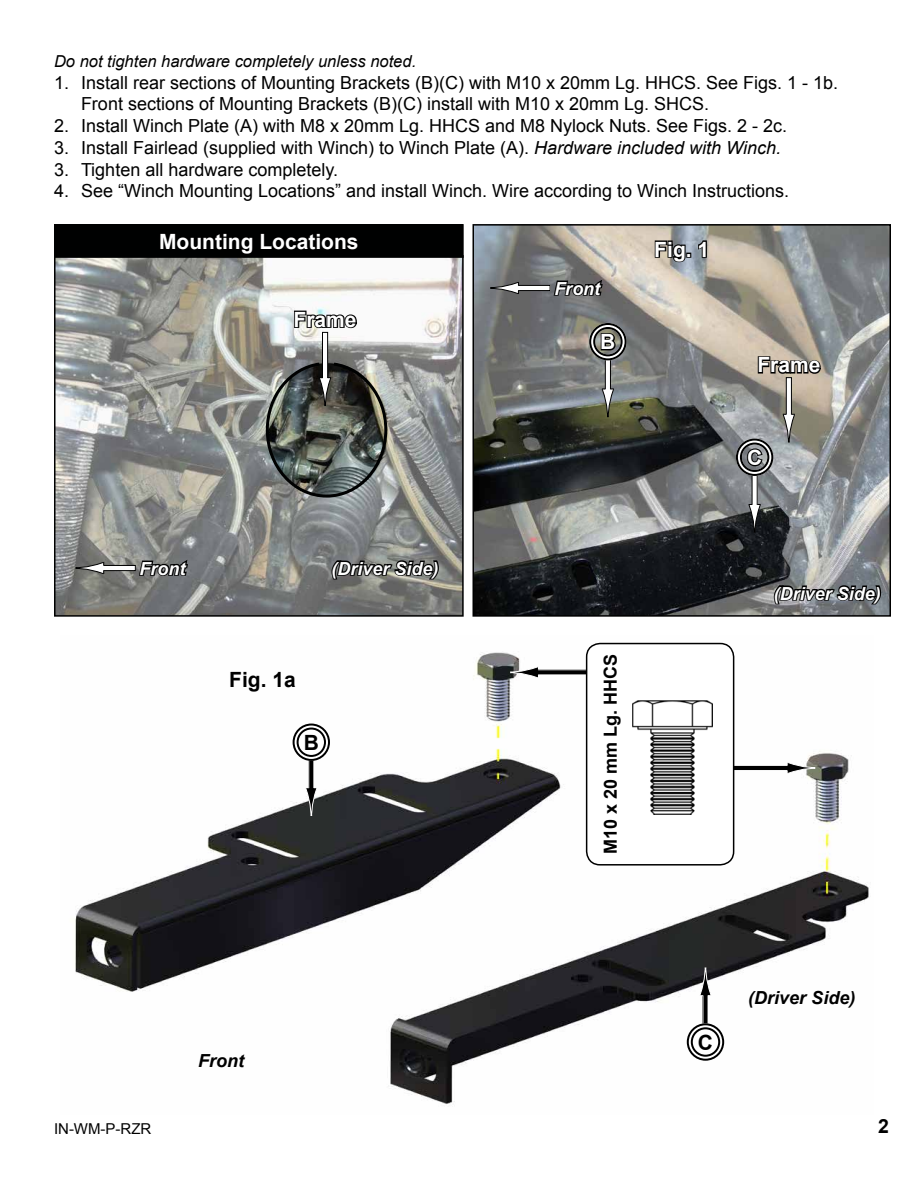
<style>
.page{position:relative;width:918px;height:1188px;background:#fff}
.page>*{position:absolute;margin:0;border:0;box-sizing:border-box;transform-origin:0 0}
.t1{font:700 21px "Arial";color:#fff}
.t2{font:700 21px "Arial";color:#000}
.t3{font:700 19.5px "Arial";color:#000}
.t4{font:18px/21.6px "Arial";color:#000}
.t5{font:italic 700 18px "Arial";color:#fff}
.t6{font:italic 700 18px "Arial";color:#000}
.t7{font:700 18px "Arial";color:#000}
.t8{font:italic 16.5px "Arial";color:#000}
.t9{font:15px "Arial";color:#000}
.s1{font-style:italic}
</style>
<div class="page">
<img style="left:475px;top:227px;width:413px;height:387px">
<div style="left:472px;top:224px;width:419px;height:393px;border:2px solid #000"></div>
<svg style="left:772px;top:584px;width:111px;height:22px;background:#484a4c"></svg>
<svg style="left:552px;top:277px;width:52px;height:21px"></svg>
<div style="left:518px;top:285px;width:32px;height:6px;background:#fff"></div>
<div style="left:518px;top:285px;width:32px;height:6px;border:1px solid #000"></div>
<svg style="left:490px;top:281px;width:29px;height:14px"></svg>
<svg style="left:654px;top:239px;width:37px;height:25px"></svg>
<svg style="left:697px;top:239px;width:11px;height:20px"></svg>
<div style="left:605px;top:358px;width:5px;height:31px;background:#fff"></div>
<div style="left:605px;top:357px;width:6px;height:33px;border:1px solid #000"></div>
<svg style="left:601px;top:388px;width:14px;height:29px"></svg>
<div style="left:752px;top:473px;width:5px;height:32px;background:#fff"></div>
<svg style="left:748px;top:504px;width:13px;height:29px"></svg>
<svg style="left:746px;top:447px;width:18px;height:21px"></svg>
<div style="left:736px;top:439px;width:37px;height:37px;border:6px solid #fff;border-radius:50%"></div>
<div style="left:736px;top:439px;width:37px;height:37px;border:2px solid #000;border-radius:50%"></div>
<div style="left:740px;top:443px;width:29px;height:29px;border:2px solid #000;border-radius:50%"></div>
<svg style="left:600px;top:332px;width:17px;height:20px"></svg>
<div style="left:589px;top:323px;width:38px;height:37px;border:6px solid #fff;border-radius:50%"></div>
<div style="left:589px;top:323px;width:38px;height:37px;border:2px solid #000;border-radius:50%"></div>
<div style="left:593px;top:327px;width:30px;height:29px;border:2px solid #000;border-radius:50%"></div>
<svg style="left:757px;top:353px;width:65px;height:23px"></svg>
<div style="left:786px;top:378px;width:5px;height:37px;background:#fff"></div>
<div style="left:786px;top:377px;width:6px;height:38px;border:1px solid #000"></div>
<svg style="left:782px;top:414px;width:13px;height:29px"></svg>
<img style="left:75px;top:642px;width:794px;height:462px">
<div style="left:703px;top:995px;width:5px;height:32px;background:#000"></div>
<svg style="left:699px;top:968px;width:13px;height:28px"></svg>
<svg style="left:696px;top:1032px;width:19px;height:20px"></svg>
<div style="left:687px;top:1023px;width:37px;height:38px;border:6px solid #fff;border-radius:50%"></div>
<div style="left:687px;top:1023px;width:37px;height:38px;border:2px solid #000;border-radius:50%"></div>
<div style="left:691px;top:1027px;width:29px;height:30px;border:2px solid #000;border-radius:50%"></div>
<div style="left:309px;top:757px;width:5px;height:31px;background:#000"></div>
<div style="left:308px;top:756px;width:6px;height:32px;border:1px solid #fff"></div>
<svg style="left:305px;top:787px;width:13px;height:29px"></svg>
<svg style="left:303px;top:732px;width:18px;height:20px"></svg>
<div style="left:293px;top:724px;width:37px;height:37px;border:6px solid #fff;border-radius:50%"></div>
<div style="left:293px;top:724px;width:37px;height:37px;border:2px solid #000;border-radius:50%"></div>
<div style="left:297px;top:728px;width:29px;height:29px;border:2px solid #000;border-radius:50%"></div>
<div style="left:695px;top:765px;width:92px;height:6px;background:#000"></div>
<div style="left:694px;top:765px;width:94px;height:6px;border:1px solid #fff"></div>
<svg style="left:786px;top:761px;width:30px;height:14px"></svg>
<div style="left:538px;top:670px;width:116px;height:5px;background:#000"></div>
<svg style="left:510px;top:666px;width:29px;height:13px"></svg>
<div style="left:587px;top:644px;width:147px;height:221px;background:#fff;border-radius:14px"></div>
<div style="left:586px;top:643px;width:148px;height:223px;border:2px solid #000;border-radius:14px"></div>
<img style="left:632px;top:700px;width:80px;height:115px">
<svg style="left:229px;top:670px;width:37px;height:24px"></svg>
<svg style="left:272px;top:668px;width:27px;height:22px"></svg>
<svg style="left:747px;top:988px;width:110px;height:22px"></svg>
<svg style="left:196px;top:1050px;width:52px;height:21px"></svg>
<img style="left:57px;top:258px;width:404px;height:356px">
<div style="left:54px;top:255px;width:410px;height:362px;border:2px solid #000101"></div>
<svg style="left:330px;top:559px;width:110px;height:22px;background:#464744"></svg>
<svg style="left:138px;top:557px;width:51px;height:21px"></svg>
<div style="left:103px;top:565px;width:32px;height:6px;background:#fff"></div>
<div style="left:103px;top:565px;width:33px;height:6px;border:1px solid #000"></div>
<svg style="left:75px;top:561px;width:29px;height:14px"></svg>
<svg style="left:293px;top:307px;width:66px;height:23px"></svg>
<div style="left:323px;top:332px;width:5px;height:46px;background:#fff"></div>
<div style="left:322px;top:332px;width:6px;height:46px;border:1px solid #000"></div>
<img style="left:264px;top:361px;width:125px;height:138px">
<div style="left:55px;top:225px;width:408px;height:32px;background:#000101"></div>
<div style="left:54px;top:224px;width:410px;height:34px;border:2px solid #000101"></div>
<p class="t8" style="left:54px;top:51px;width:364px">Do not tighten hardware completely unless noted.</p>
<p class="t4" style="left:81px;top:72px;width:759px;text-indent:-27px">1. Install rear sections of Mounting Brackets (B)(C) with M10 x 20mm Lg. HHCS. See Figs. 1 - 1b.<br>Front sections of Mounting Brackets (B)(C) install with M10 x 20mm Lg. SHCS.</p>
<p class="t4" style="left:54px;top:115px;width:735px">2. Install Winch Plate (A) with M8 x 20mm Lg. HHCS and M8 Nylock Nuts. See Figs. 2 - 2c.</p>
<p class="t4" style="left:54px;top:137px;width:729px">3. Install Fairlead (supplied with Winch) to Winch Plate (A). <span class="s1">Hardware included with Winch.</span></p>
<p class="t4" style="left:54px;top:159px;width:286px">3. Tighten all hardware completely.</p>
<p class="t4" style="left:54px;top:180px;width:737px">4. See “Winch Mounting Locations” and install Winch. Wire according to Winch Instructions.</p>
<p class="t1" style="left:159px;top:227px;width:201px">Mounting Locations</p>
<p class="t1" style="left:294px;top:305px;width:65px">Frame</p>
<p class="t5" style="left:140px;top:556px;width:47px">Front</p>
<p class="t5" style="left:331px;top:556px;width:109px">(Driver Side)</p>
<p class="t2" style="left:229px;top:665px;width:68px">Fig. 1a</p>
<p class="t2" style="left:304px;top:729px;width:17px">B</p>
<p class="t6" style="left:198px;top:1049px;width:47px">Front</p>
<p class="t5" style="left:554px;top:276px;width:47px">Front</p>
<p class="t1" style="left:600px;top:328px;width:17px">B</p>
<p class="t1" style="left:654px;top:235px;width:56px">Fig. 1</p>
<p class="t1" style="left:757px;top:351px;width:65px">Frame</p>
<p class="t1" style="left:747px;top:444px;width:17px">C</p>
<p class="t7" style="left:599px;top:854px;width:202px;rotate:-90deg">M10 x 20 mm Lg. HHCS</p>
<p class="t5" style="left:774px;top:581px;width:109px">(Driver Side)</p>
<p class="t2" style="left:698px;top:1028px;width:17px">C</p>
<p class="t6" style="left:748px;top:986px;width:109px">(Driver Side)</p>
<p class="t9" style="left:54px;top:1119px;width:99px">IN-WM-P-RZR</p>
<p class="t3" style="left:878px;top:1113px;width:12px">2</p>
</div>
